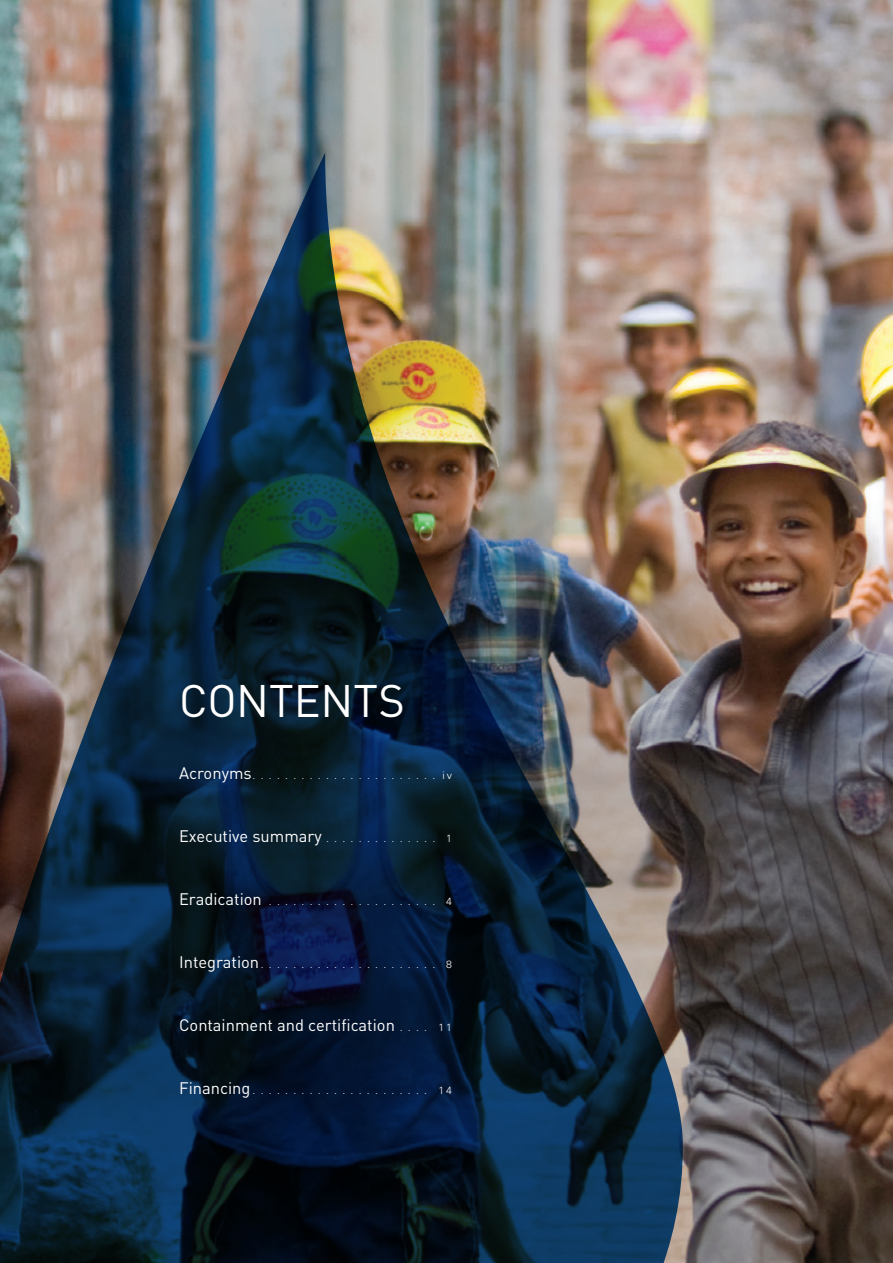
<style>
.page{position:relative;width:893px;height:1263px;background:#fff}
.page>*{position:absolute;margin:0;border:0;box-sizing:border-box;transform-origin:0 0}
.Title_level_1{font:45px "DIN";color:#fff}
.t1{font:16.5px "DIN";color:#fff}
.t2{font:300 10.5px "Univers";color:#fff}
.s1{font-family:"DIN";font-weight:400;font-size:16.5px}
.s2{font-family:"Univers";font-weight:300;font-size:10.5px}
</style>
<div class="page">
<img style="left:0;top:0;width:893px;height:1263px">
<img style="left:0;top:152px;width:683px;height:1111px">
<p class="Title_level_1" style="left:179px;top:673px;width:227px">CONTENTS</p>
<p class="t2" style="left:179px;top:769px;width:275px"><span class="s1">Acronyms</span>....................... iv</p>
<p class="t1" style="left:179px;top:826px;width:274px">Executive summary<span class="s2">.............. 1</span></p>
<p class="t2" style="left:179px;top:895px;width:274px"><span class="s1">Eradication</span> ..................... 4</p>
<p class="t2" style="left:179px;top:958px;width:274px"><span class="s1">Integration</span>...................... 8</p>
<p class="t1" style="left:179px;top:1015px;width:274px">Containment and certification <span class="s2">. . . . 1 1</span></p>
<p class="t2" style="left:179px;top:1084px;width:274px"><span class="s1">Financing</span>...................... 14</p>
</div>
